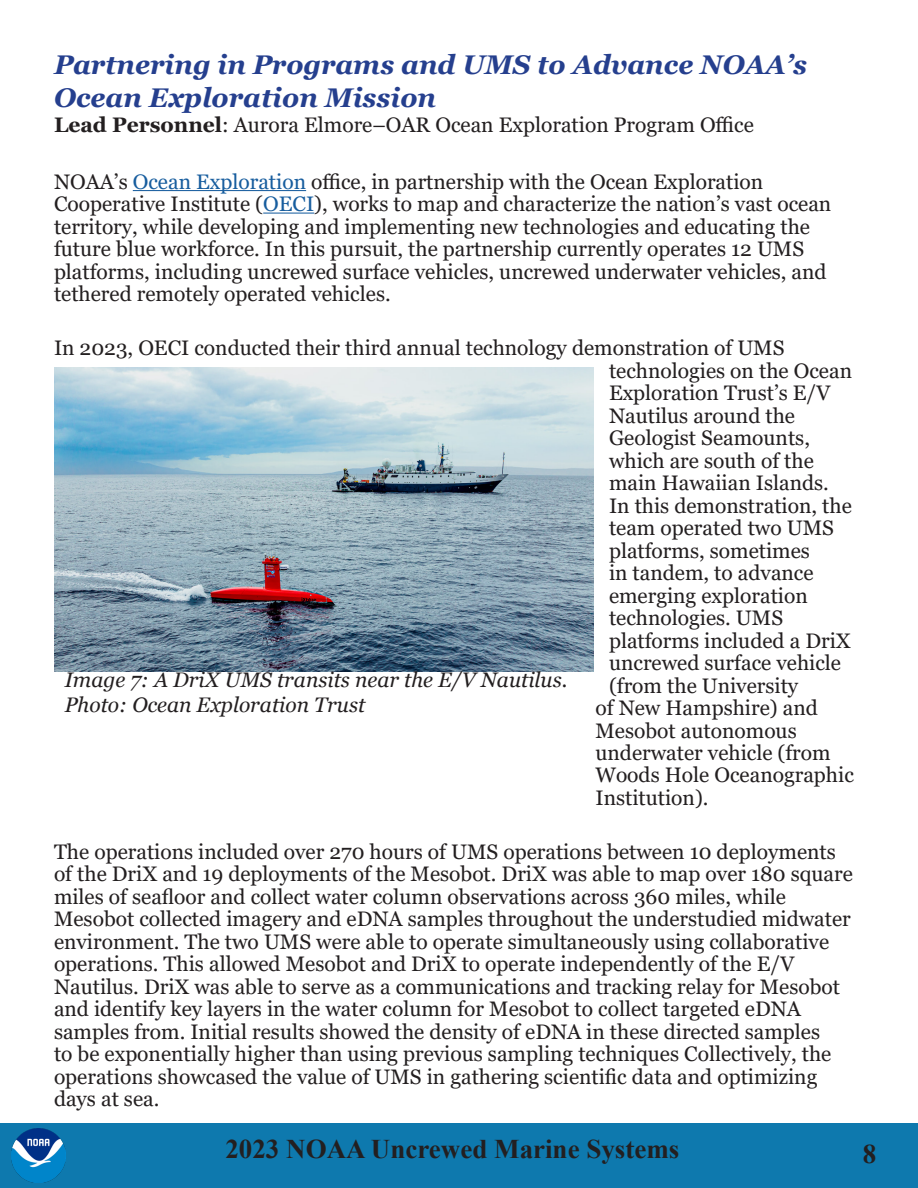
<style>
.page{position:relative;width:918px;height:1188px;background:#fff}
.page>*{position:absolute;margin:0;border:0;box-sizing:border-box;transform-origin:0 0}
.Sub_header{font:italic 700 27px/32.4px "Georgia";color:#253f8e}
.t1{font:700 27px "Times New Roman";color:#231f20}
.t2{font:21px/22.5px "Georgia";color:#231f20}
.Captions{font:italic 21px/25.2px "Georgia";color:#231f20}
.s1{font-weight:700}
.s2{color:#175d9e}
</style>
<div class="page">
<div style="left:0;top:1123px;width:918px;height:65px;background:#0e79ae"></div>
<img style="left:12px;top:1129px;width:54px;height:54px">
<hr style="left:133px;top:190px;width:173px;height:1px;background:#175d9e">
<hr style="left:263px;top:213px;width:51px;height:1px;background:#175d9e">
<img style="left:54px;top:367px;width:540px;height:304px">
<p class="Sub_header" style="left:54px;top:49px;width:754px">Partnering in Programs and UMS to Advance NOAA’s<br>Ocean Exploration Mission</p>
<p class="t2" style="left:54px;top:114px;width:701px"><span class="s1">Lead Personnel</span>: Aurora Elmore–OAR Ocean Exploration Program Office</p>
<p class="t2" style="left:54px;top:171px;width:779px">NOAA’s <span class="s2">Ocean Exploration</span> office, in partnership with the Ocean Exploration Cooperative Institute (<span class="s2">OECI</span>), works to map and characterize the nation’s vast ocean territory, while developing and implementing new technologies and educating the future blue workforce. In this pursuit, the partnership currently operates 12 UMS platforms, including uncrewed surface vehicles, uncrewed underwater vehicles, and tethered remotely operated vehicles.</p>
<p class="t2" style="left:54px;top:337px;width:732px">In 2023, OECI conducted their third annual technology demonstration of UMS</p>
<p class="t2" style="left:609px;top:360px;width:245px">technologies on the Ocean</p>
<p class="t2" style="left:609px;top:382px;width:223px">Exploration Trust’s E/V</p>
<p class="t2" style="left:609px;top:405px;width:188px">Nautilus around the</p>
<p class="t2" style="left:609px;top:427px;width:203px">Geologist Seamounts,</p>
<p class="t2" style="left:609px;top:450px;width:206px">which are south of the</p>
<p class="t2" style="left:609px;top:472px;width:221px">main Hawaiian Islands.</p>
<p class="t2" style="left:609px;top:495px;width:244px">In this demonstration, the</p>
<p class="t2" style="left:609px;top:517px;width:226px">team operated two UMS</p>
<p class="t2" style="left:609px;top:540px;width:203px">platforms, sometimes</p>
<p class="t2" style="left:609px;top:562px;width:206px">in tandem, to advance</p>
<p class="t2" style="left:609px;top:585px;width:200px">emerging exploration</p>
<p class="t2" style="left:609px;top:607px;width:176px">technologies. UMS</p>
<p class="t2" style="left:609px;top:630px;width:243px">platforms included a DriX</p>
<p class="t2" style="left:609px;top:652px;width:234px">uncrewed surface vehicle</p>
<p class="t2" style="left:609px;top:674px;width:191px">(from the University</p>
<p class="t2" style="left:596px;top:697px;width:224px">of New Hampshire) and</p>
<p class="t2" style="left:596px;top:719px;width:203px">Mesobot autonomous</p>
<p class="t2" style="left:596px;top:742px;width:237px">underwater vehicle (from</p>
<p class="t2" style="left:596px;top:764px;width:260px">Woods Hole Oceanographic</p>
<p class="t2" style="left:596px;top:787px;width:115px">Institution).</p>
<p class="t2" style="left:54px;top:841px;width:800px">The operations included over 270 hours of UMS operations between 10 deployments of the DriX and 19 deployments of the Mesobot. DriX was able to map over 180 square miles of seafloor and collect water column observations across 360 miles, while Mesobot collected imagery and eDNA samples throughout the understudied midwater environment. The two UMS were able to operate simultaneously using collaborative operations. This allowed Mesobot and DriX to operate independently of the E/V Nautilus. DriX was able to serve as a communications and tracking relay for Mesobot and identify key layers in the water column for Mesobot to collect targeted eDNA samples from. Initial results showed the density of eDNA in these directed samples<br>to be exponentially higher than using previous sampling techniques Collectively, the operations showcased the value of UMS in gathering scientific data and optimizing days at sea.</p>
<p class="Captions" style="left:65px;top:667px;width:504px">Image 7: A DriX UMS transits near the E/V Nautilus.<br>Photo: Ocean Exploration Trust</p>
<p class="t1" style="left:225px;top:1129px;width:455px">2023 NOAA Uncrewed Marine Systems</p>
<p class="t1" style="left:863px;top:1135px;width:15px">8</p>
</div>
